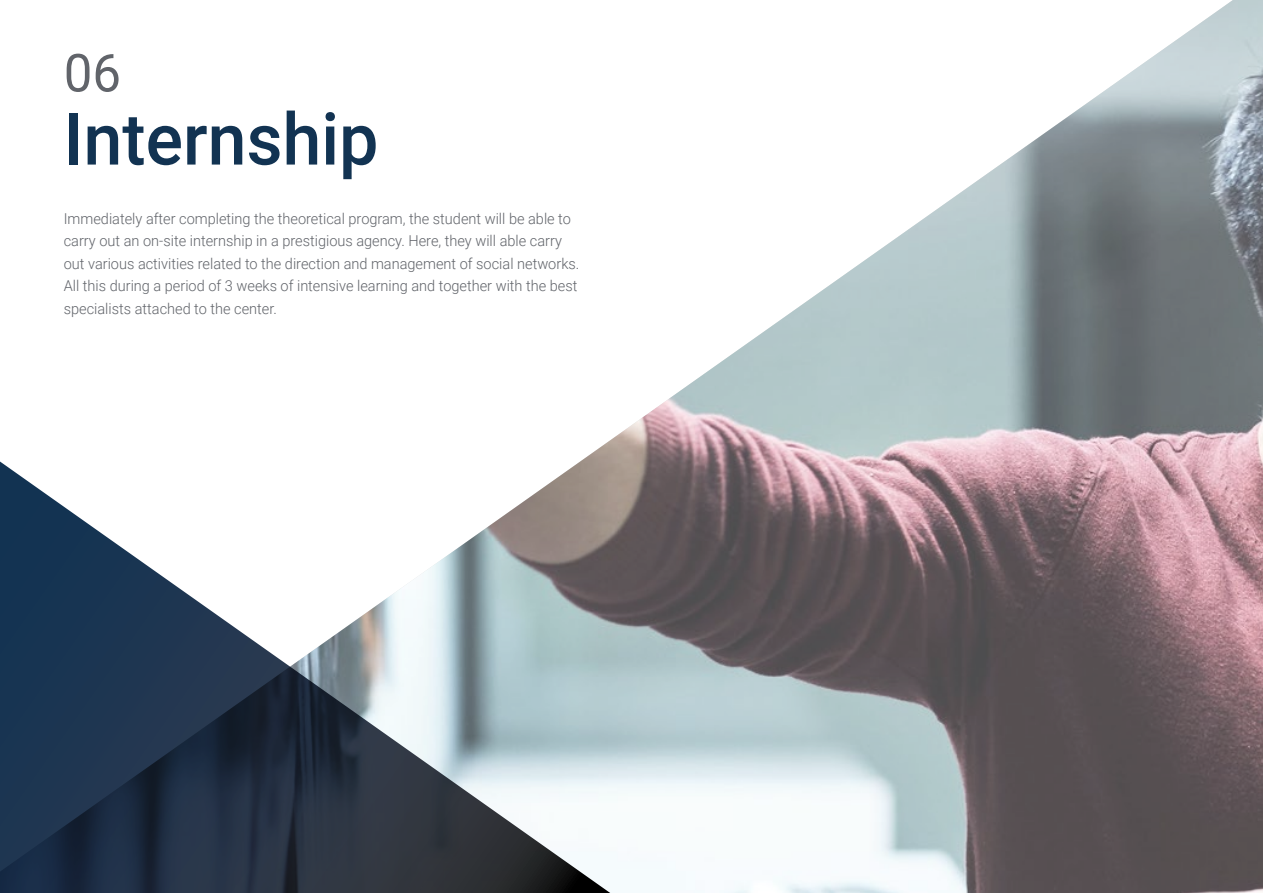
<style>
.page{position:relative;width:1263px;height:893px;background:#fff}
.page>*{position:absolute;margin:0;border:0;box-sizing:border-box;transform-origin:0 0}
.t1{font:500 72px "Roboto";color:#123352}
.t2{font:52.5px "Roboto";color:#61646a}
.t3{font:300 15px/22.5px "Roboto";color:#61646a}
</style>
<div class="page">
<img style="left:602px;top:0;width:661px;height:893px">
<svg style="left:0;top:446px;width:640px;height:447px"></svg>
<h2 class="t2" style="left:64px;top:36px;width:59px">06</h2>
<h1 class="t1" style="left:64px;top:89px;width:316px">Internship</h1>
<p class="t3" style="left:64px;top:207px;width:517px">Immediately after completing the theoretical program, the student will be able to carry out an on-site internship in a prestigious agency. Here, they will able carry out various activities related to the direction and management of social networks.<br>All this during a period of 3 weeks of intensive learning and together with the best specialists attached to the center.</p>
</div>
